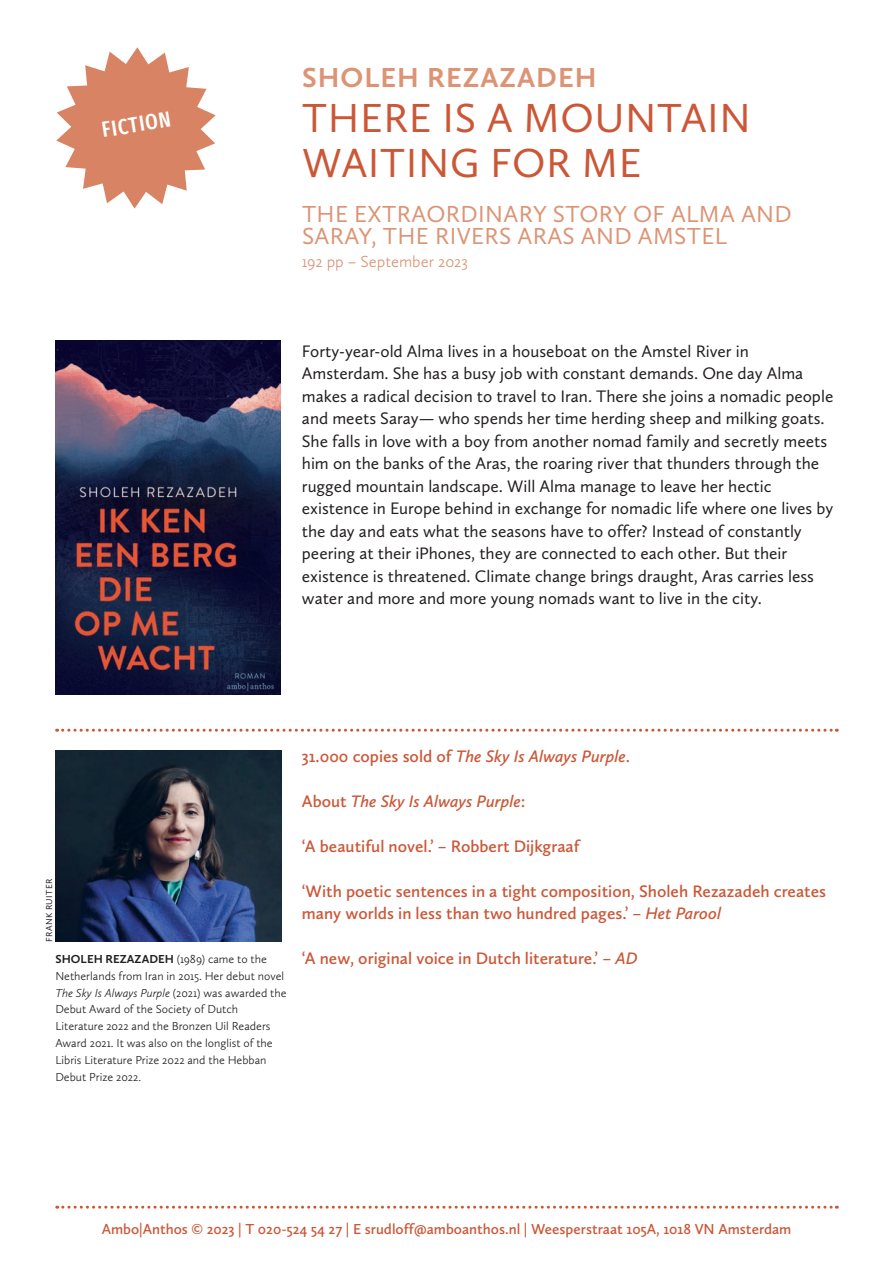
<style>
.page{position:relative;width:893px;height:1263px;background:#fff}
.page>*{position:absolute;margin:0;border:0;box-sizing:border-box;transform-origin:0 0}
.t1{font:42px/45px "Calluna Sans";letter-spacing:.015em;color:#cb5737}
.t2{font:700 28.5px "Calluna Sans";letter-spacing:.035em;color:#dc9475}
.t3{font:24px/22.5px "Calluna Sans";letter-spacing:.015em;color:#dc9475}
.t4{font:500 21.9px "Fira Sans Compressed";color:#fff}
.t5{font:17.25px/22.5px "Calluna Sans";color:#231f20}
.t6{font:600 17.25px/22.5px "Calluna Sans";color:#cb5737}
.t7{font:italic 600 17.25px "Calluna Sans";color:#cb5737}
.t8{font:300 16.5px "Calluna Sans";color:#dc9475}
.t9{font:600 15px "Calluna Sans";color:#cb5737}
.t10{font:300 12px/16.8px "Calluna Sans";color:#231f20}
.t11{font:700 12px "Calluna Sans";letter-spacing:.005em;color:#231f20}
.t12{font:9px "Calluna Sans";letter-spacing:.035em;color:#231f20}
.s1{font-style:normal}
.s2{font-style:italic}
.s3{font-weight:300}
</style>
<div class="page">
<img style="left:55px;top:341px;width:226px;height:353px">
<svg style="left:57px;top:1206px;width:780px;height:3px"></svg>
<svg style="left:56px;top:47px;width:160px;height:162px"></svg>
<svg style="left:57px;top:729px;width:780px;height:3px"></svg>
<img style="left:55px;top:750px;width:226px;height:192px">
<p class="t4" style="left:99px;top:112px;width:71px;rotate:-9deg">FICTION</p>
<p class="t12" style="left:44px;top:941px;width:64px;rotate:-90deg">FRANK RUITER</p>
<h2 class="t2" style="left:302px;top:59px;width:296px">SHOLEH REZAZADEH</h2>
<h1 class="t1" style="left:302px;top:94px;width:450px">THERE IS A MOUNTAIN<br>WAITING FOR ME</h1>
<h3 class="t3" style="left:302px;top:202px;width:491px">THE EXTRAORDINARY STORY OF ALMA AND<br>SARAY, THE RIVERS ARAS AND AMSTEL</h3>
<p class="t8" style="left:302px;top:251px;width:168px">192 pp – September 2023</p>
<p class="t5" style="left:302px;top:339px;width:533px">Forty-year-old Alma lives in a houseboat on the Amstel River in Amsterdam. She has a busy job with constant demands. One day Alma makes a radical decision to travel to Iran. There she joins a nomadic people and meets Saray— who spends her time herding sheep and milking goats.<br>She falls in love with a boy from another nomad family and secretly meets him on the banks of the Aras, the roaring river that thunders through the rugged mountain landscape. Will Alma manage to leave her hectic existence in Europe behind in exchange for nomadic life where one lives by the day and eats what the seasons have to offer? Instead of constantly peering at their iPhones, they are connected to each other. But their existence is threatened. Climate change brings draught, Aras carries less water and more and more young nomads want to live in the city.</p>
<p class="t7" style="left:302px;top:745px;width:330px"><span class="s1">31.000 copies sold of</span> The Sky Is Always Purple<span class="s1">.</span></p>
<p class="t7" style="left:302px;top:790px;width:225px"><span class="s1">About</span> The Sky Is Always Purple<span class="s1">:</span></p>
<p class="t6" style="left:302px;top:834px;width:279px">‘A beautiful novel.’ – Robbert Dijkgraaf</p>
<p class="t6" style="left:302px;top:879px;width:526px">‘With poetic sentences in a tight composition, Sholeh Rezazadeh creates many worlds in less than two hundred pages.’ – <span class="s2">Het Parool</span></p>
<p class="t11" style="left:55px;top:951px;width:213px">SHOLEH REZAZADEH <span class="s3">(1989) came to the</span></p>
<p class="t6" style="left:302px;top:947px;width:337px">‘A new, original voice in Dutch literature.’ – <span class="s2">AD</span></p>
<p class="t10" style="left:55px;top:967px;width:233px">Netherlands from Iran in 2015. Her debut novel <span class="s2">The Sky Is Always Purple</span> (2021) was awarded the Debut Award of the Society of Dutch Literature 2022 and the Bronzen Uil Readers Award 2021. It was also on the longlist of the Libris Literature Prize 2022 and the Hebban Debut Prize 2022.</p>
<p class="t9" style="left:102px;top:1220px;width:691px">Ambo|Anthos © 2023 | T 020-524 54 27 | E srudloff@amboanthos.nl | Weesperstraat 105A, 1018 VN Amsterdam</p>
</div>
